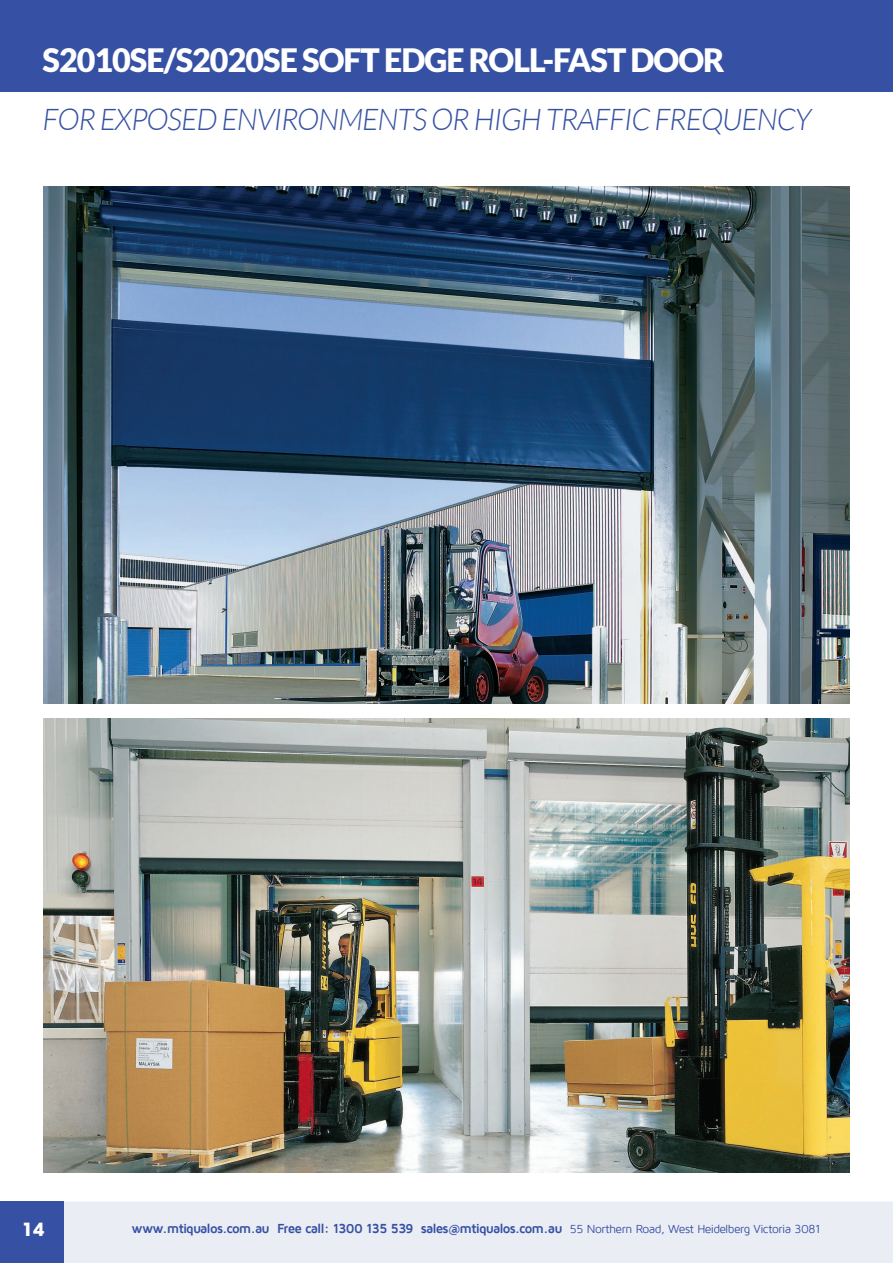
<style>
.page{position:relative;width:893px;height:1263px;background:#fff}
.page>*{position:absolute;margin:0;border:0;box-sizing:border-box;transform-origin:0 0}
.t1{font:900 32.25px "Lato";letter-spacing:-.03em;color:#fff}
.t2{font:italic 300 30px "Lato";letter-spacing:-.03em;color:#3651a3}
.t3{font:700 18px "ITC Avant Garde Std";color:#fff}
.t4{font:700 13.5px "Maven Pro";letter-spacing:-.06em;color:#3651a3}
.s1{font-weight:400;font-size:12px}
</style>
<div class="page">
<div style="left:0;top:0;width:893px;height:91px;background:#3651a3"></div>
<div style="left:64px;top:1201px;width:829px;height:62px;background:#ebedf5"></div>
<div style="left:0;top:1201px;width:64px;height:62px;background:#3651a3"></div>
<img style="left:44px;top:187px;width:805px;height:517px">
<img style="left:44px;top:718px;width:805px;height:455px">
<h1 class="t1" style="left:43px;top:41px;width:684px">S2010SE/S2020SE SOFT EDGE ROLL-FAST DOOR</h1>
<h2 class="t2" style="left:43px;top:104px;width:770px">FOR EXPOSED ENVIRONMENTS OR HIGH TRAFFIC FREQUENCY</h2>
<h3 class="t3" style="left:22px;top:1218px;width:24px">14</h3>
<p class="t4" style="left:131px;top:1221px;width:691px">www.mtiqualos.com.au Free call: 1300 135 539 sales@mtiqualos.com.au <span class="s1">55 Northern Road, West Heidelberg Victoria 3081</span></p>
</div>
